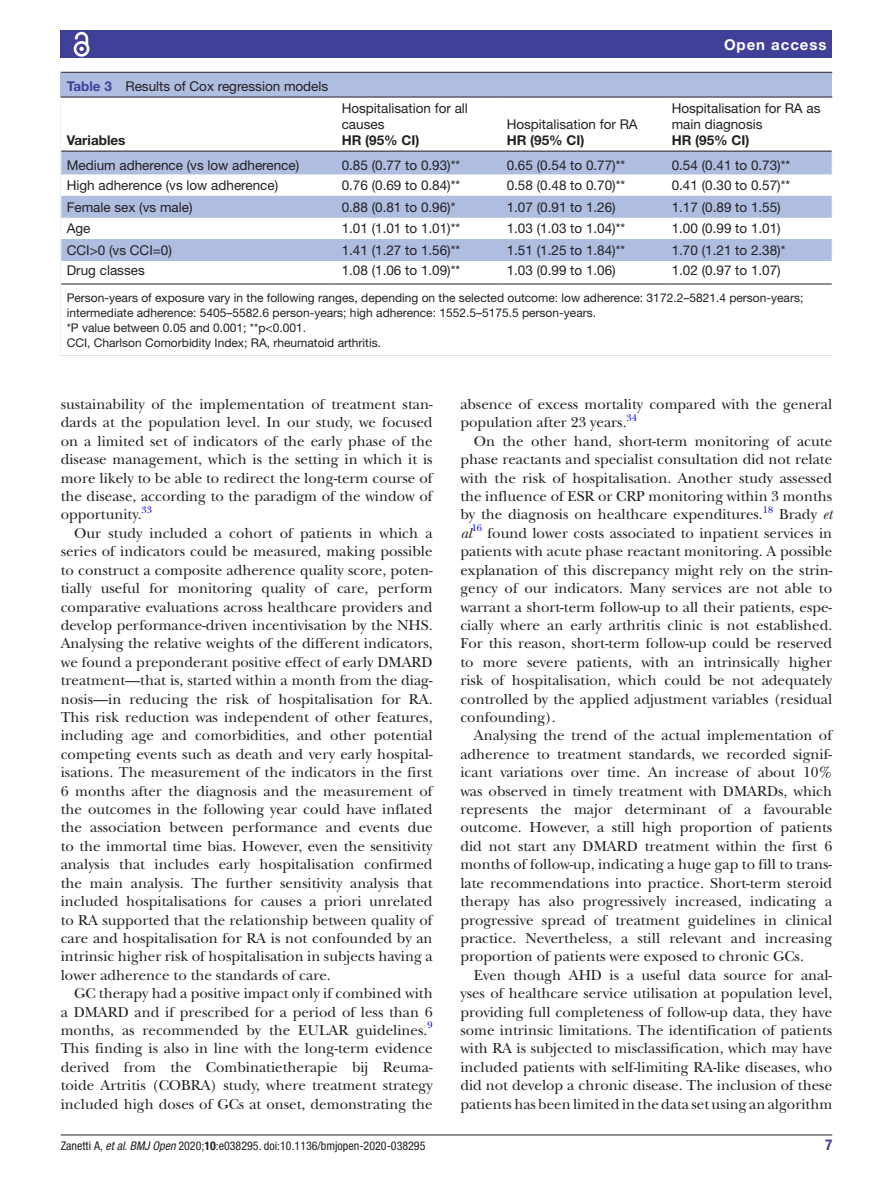
<style>
.page{position:relative;width:893px;height:1191px;background:#fff}
.page>*{position:absolute;margin:0;border:0;box-sizing:border-box;transform-origin:0 0}
.t1{font:15px/18.5px "New Baskerville";color:#231f20;text-align:justify}
.t2{font:700 15px "Helvetica Neue LT Std";letter-spacing:.065em;color:#fff}
.t3{font:700 condensed 15px "Helvetica Neue LT Std";color:#414099}
.t4{font:13.5px/16.2px "Helvetica Neue LT Std";color:#231f20}
.t5{font:700 13.5px "Helvetica Neue LT Std";color:#231f20}
.t6{font:12px/15px "Helvetica Neue LT Std";color:#231f20}
.t7{font:condensed 12px "Helvetica Neue LT Std";color:#231f20}
.t8{font:9.9px "New Baskerville";color:#00f}
.s1{font-weight:700;color:#414099}
.s2{font-style:italic}
.s3{font-weight:700}
</style>
<div class="page">
<hr style="left:61px;top:1134px;width:771px;height:1px;background:#231f20">
<div style="left:61px;top:31px;width:771px;height:27px;background:#414099"></div>
<svg style="left:73px;top:31px;width:17px;height:26px"></svg>
<div style="left:61px;top:73px;width:771px;height:282px;background:#afbde1"></div>
<hr style="left:61px;top:72px;width:771px;height:1px;background:#231f20">
<div style="left:61px;top:98px;width:771px;height:257px;background:#fff"></div>
<svg style="left:61px;top:152px;width:771px;height:109px"></svg>
<hr style="left:61px;top:97px;width:275px;height:1px;background:#231f20">
<hr style="left:61px;top:151px;width:275px;height:1px;background:#231f20">
<hr style="left:336px;top:97px;width:165px;height:1px;background:#231f20">
<hr style="left:336px;top:151px;width:165px;height:1px;background:#231f20">
<hr style="left:501px;top:97px;width:165px;height:1px;background:#231f20">
<hr style="left:501px;top:151px;width:165px;height:1px;background:#231f20">
<hr style="left:666px;top:97px;width:166px;height:1px;background:#231f20">
<hr style="left:666px;top:151px;width:166px;height:1px;background:#231f20">
<hr style="left:336px;top:284px;width:165px;height:1px;background:#231f20">
<hr style="left:501px;top:284px;width:165px;height:1px;background:#231f20">
<hr style="left:666px;top:284px;width:166px;height:1px;background:#231f20">
<hr style="left:61px;top:284px;width:275px;height:1px;background:#231f20">
<svg style="left:60px;top:151px;width:1px;height:133px"></svg>
<hr style="left:67px;top:316px;width:765px;height:1px;background:#fff">
<hr style="left:67px;top:331px;width:765px;height:1px;background:#fff">
<hr style="left:67px;top:346px;width:765px;height:1px;background:#fff">
<p class="t4" style="left:67px;top:78px;width:263px"><span class="s1">Table 3</span> Results of Cox regression models</p>
<p class="t5" style="left:67px;top:132px;width:60px">Variables</p>
<p class="t4" style="left:342px;top:100px;width:128px">Hospitalisation for all causes</p>
<p class="t5" style="left:342px;top:132px;width:79px">HR (95% CI)</p>
<p class="t4" style="left:507px;top:116px;width:132px">Hospitalisation for RA</p>
<p class="t5" style="left:507px;top:132px;width:79px">HR (95% CI)</p>
<p class="t2" style="left:724px;top:35px;width:104px">Open access</p>
<p class="t4" style="left:672px;top:100px;width:150px">Hospitalisation for RA as main diagnosis</p>
<p class="t5" style="left:672px;top:132px;width:79px">HR (95% CI)</p>
<p class="t4" style="left:67px;top:157px;width:234px">Medium adherence (vs low adherence)</p>
<p class="t4" style="left:342px;top:157px;width:120px">0.85 (0.77 to 0.93)**</p>
<p class="t4" style="left:507px;top:157px;width:120px">0.65 (0.54 to 0.77)**</p>
<p class="t4" style="left:672px;top:157px;width:120px">0.54 (0.41 to 0.73)**</p>
<p class="t4" style="left:67px;top:177px;width:213px">High adherence (vs low adherence)</p>
<p class="t4" style="left:342px;top:177px;width:120px">0.76 (0.69 to 0.84)**</p>
<p class="t4" style="left:507px;top:177px;width:120px">0.58 (0.48 to 0.70)**</p>
<p class="t4" style="left:672px;top:177px;width:120px">0.41 (0.30 to 0.57)**</p>
<p class="t4" style="left:67px;top:198px;width:127px">Female sex (vs male)</p>
<p class="t4" style="left:342px;top:198px;width:115px">0.88 (0.81 to 0.96)*</p>
<p class="t4" style="left:507px;top:198px;width:111px">1.07 (0.91 to 1.26)</p>
<p class="t4" style="left:672px;top:198px;width:111px">1.17 (0.89 to 1.55)</p>
<p class="t4" style="left:67px;top:220px;width:25px">Age</p>
<p class="t4" style="left:342px;top:220px;width:120px">1.01 (1.01 to 1.01)**</p>
<p class="t4" style="left:507px;top:220px;width:120px">1.03 (1.03 to 1.04)**</p>
<p class="t4" style="left:672px;top:220px;width:111px">1.00 (0.99 to 1.01)</p>
<p class="t4" style="left:67px;top:242px;width:107px">CCI&gt;0 (vs CCI=0)</p>
<p class="t4" style="left:342px;top:242px;width:120px">1.41 (1.27 to 1.56)**</p>
<p class="t4" style="left:507px;top:242px;width:120px">1.51 (1.25 to 1.84)**</p>
<p class="t4" style="left:672px;top:242px;width:115px">1.70 (1.21 to 2.38)*</p>
<p class="t4" style="left:67px;top:262px;width:80px">Drug classes</p>
<p class="t4" style="left:342px;top:262px;width:120px">1.08 (1.06 to 1.09)**</p>
<p class="t4" style="left:507px;top:262px;width:111px">1.03 (0.99 to 1.06)</p>
<p class="t4" style="left:672px;top:262px;width:111px">1.02 (0.97 to 1.07)</p>
<p class="t6" style="left:67px;top:290px;width:738px">Person-years of exposure vary in the following ranges, depending on the selected outcome: low adherence: 3172.2–5821.4 person-years; intermediate adherence: 5405–5582.6 person-years; high adherence: 1552.5–5175.5 person-years.<br>*P value between 0.05 and 0.001; **p&lt;0.001.<br>CCI, Charlson Comorbidity Index; RA, rheumatoid arthritis.</p>
<p class="t1" style="left:61px;top:395px;width:373px">sustainability of the implementation of treatment stan&shy;dards at the population level. In our study, we focused on a limited set of indicators of the early phase of the disease management, which is the setting in which it is more likely to be able to redirect the long-term course of the disease, according to the paradigm of the window of opportunity.<sup>33</sup></p>
<p class="t1" style="left:61px;top:524px;width:373px;text-indent:14px">Our study included a cohort of patients in which a series of indicators could be measured, making possible to construct a composite adherence quality score, poten&shy;tially useful for monitoring quality of care, perform comparative evaluations across healthcare providers and develop performance-driven incentivisation by the NHS.<br>Analysing the relative weights of the different indicators, we found a preponderant positive effect of early DMARD treatment—that is, started within a month from the diag&shy;nosis—in reducing the risk of hospitalisation for RA.<br>This risk reduction was independent of other features, including age and comorbidities, and other potential competing events such as death and very early hospital&shy;isations. The measurement of the indicators in the first 6 months after the diagnosis and the measurement of the outcomes in the following year could have inflated the association between performance and events due to the immortal time bias. However, even the sensitivity analysis that includes early hospitalisation confirmed the main analysis. The further sensitivity analysis that included hospitalisations for causes a priori unrelated to RA supported that the relationship between quality of care and hospitalisation for RA is not confounded by an intrinsic higher risk of hospitalisation in subjects having a lower adherence to the standards of care.</p>
<p class="t1" style="left:61px;top:984px;width:373px;text-indent:14px">GC therapy had a positive impact only if combined with a DMARD and if prescribed for a period of less than 6 months, as recommended by the EULAR guidelines.<sup>9<br></sup>This finding is also in line with the long-term evidence derived from the Combinatietherapie bij Reuma&shy;toide Artritis (COBRA) study, where treatment strategy included high doses of GCs at onset, demonstrating the</p>
<p class="t1" style="left:460px;top:395px;width:373px">absence of excess mortality compared with the general population after 23 years.<sup>34</sup></p>
<p class="t1" style="left:460px;top:432px;width:373px;text-indent:14px">On the other hand, short-term monitoring of acute phase reactants and specialist consultation did not relate with the risk of hospitalisation. Another study assessed the influence of ESR or CRP monitoring within 3 months by the diagnosis on healthcare expenditures.<sup>18</sup> Brady <span class="s2">et al</span></p>
<p class="t8" style="left:472px;top:522px;width:12px">16</p>
<p class="t1" style="left:460px;top:524px;width:373px;text-indent:27px">found lower costs associated to inpatient services in patients with acute phase reactant monitoring. A possible explanation of this discrepancy might rely on the strin&shy;gency of our indicators. Many services are not able to warrant a short-term follow-up to all their patients, espe&shy;cially where an early arthritis clinic is not established.<br>For this reason, short-term follow-up could be reserved to more severe patients, with an intrinsically higher risk of hospitalisation, which could be not adequately controlled by the applied adjustment variables (residual confounding).</p>
<p class="t1" style="left:460px;top:726px;width:373px;text-indent:14px">Analysing the trend of the actual implementation of adherence to treatment standards, we recorded signif&shy;icant variations over time. An increase of about 10% was observed in timely treatment with DMARDs, which represents the major determinant of a favourable outcome. However, a still high proportion of patients did not start any DMARD treatment within the first 6 months of follow-up, indicating a huge gap to fill to trans&shy;late recommendations into practice. Short-term steroid therapy has also progressively increased, indicating a progressive spread of treatment guidelines in clinical practice. Nevertheless, a still relevant and increasing proportion of patients were exposed to chronic GCs.</p>
<p class="t1" style="left:460px;top:965px;width:373px;text-indent:14px">Even though AHD is a useful data source for anal&shy;yses of healthcare service utilisation at population level, providing full completeness of follow-up data, they have some intrinsic limitations. The identification of patients with RA is subjected to misclassification, which may have included patients with self-limiting RA-like diseases, who did not develop a chronic disease. The inclusion of these patients has been limited in the data set using an algorithm</p>
<p class="t7" style="left:61px;top:1138px;width:366px">Zanetti A, <span class="s2">et al</span>. <span class="s2">BMJ Open</span> 2020;<span class="s3">10</span>:e038295. doi:10.1136/bmjopen-2020-038295</p>
<p class="t3" style="left:825px;top:1135px;width:9px">7</p>
</div>
